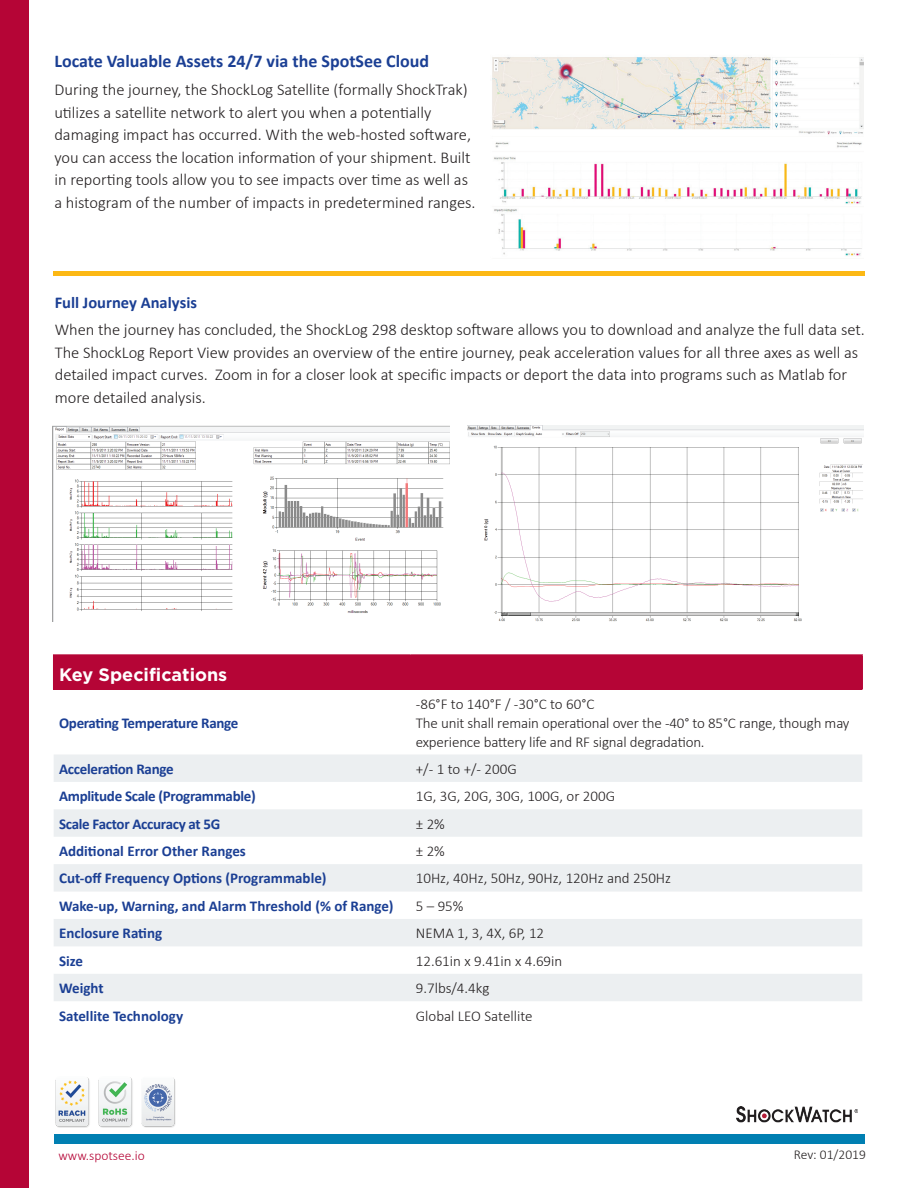
<style>
.page{position:relative;width:918px;height:1188px;background:#fff}
.page>*{position:absolute;margin:0;border:0;box-sizing:border-box;transform-origin:0 0}
.t1{font:700 18px "Calibri";color:#1b3f94}
.t2{font:700 18px "Gotham";color:#fff}
.t3{font:300 16.5px/22.5px "Calibri";color:#231f20}
.t4{font:700 16.5px "Calibri";color:#1b3f94}
.t5{font:300 15px/18.9px "Calibri";letter-spacing:-.01em;color:#231f20}
.t6{font:700 15px "Calibri";letter-spacing:-.01em;color:#1b3f94}
.t7{font:300 13.5px "Calibri";color:#b50536}
.t8{font:300 13.5px "Calibri";color:#231f20}
</style>
<div class="page">
<div style="left:0;top:0;width:29px;height:1188px;background:#b50536"></div>
<div style="left:53px;top:271px;width:811px;height:5px;background:#fcb814"></div>
<img style="left:492px;top:57px;width:372px;height:199px">
<img style="left:53px;top:425px;width:397px;height:196px">
<img style="left:467px;top:425px;width:397px;height:196px">
<div style="left:54px;top:655px;width:808px;height:35px;background:#b50536"></div>
<svg style="left:54px;top:755px;width:808px;height:246px;fill:#eceff1"></svg>
<hr style="left:53px;top:654px;width:357px;height:2px;background:#b50536">
<hr style="left:53px;top:656px;width:1px;height:34px;background:#b50536">
<hr style="left:410px;top:654px;width:453px;height:2px;background:#b50536">
<hr style="left:862px;top:656px;width:1px;height:34px;background:#b50536">
<div style="left:54px;top:1134px;width:810px;height:9px;background:#007fb2"></div>
<img style="left:737px;top:1106px;width:121px;height:16px">
<img style="left:55px;top:1077px;width:35px;height:51px">
<img style="left:141px;top:1078px;width:35px;height:50px">
<img style="left:98px;top:1077px;width:35px;height:51px">
<p class="t1" style="left:54px;top:49px;width:376px">Locate Valuable Assets 24/7 via the SpotSee Cloud</p>
<p class="t3" style="left:54px;top:78px;width:423px">During the journey, the ShockLog Satellite (formally ShockTrak) utilizes a satellite network to alert you when a potentially damaging impact has occurred. With the web-hosted software, you can access the location information of your shipment. Built in reporting tools allow you to see impacts over time as well as a histogram of the number of impacts in predetermined ranges.</p>
<p class="t4" style="left:55px;top:292px;width:144px">Full Journey Analysis</p>
<p class="t3" style="left:55px;top:318px;width:812px">When the journey has concluded, the ShockLog 298 desktop software allows you to download and analyze the full data set.<br>The ShockLog Report View provides an overview of the entire journey, peak acceleration values for all three axes as well as detailed impact curves. Zoom in for a closer look at specific impacts or deport the data into programs such as Matlab for more detailed analysis.</p>
<p class="t2" style="left:59px;top:664px;width:170px">Key Specifications</p>
<p class="t6" style="left:59px;top:713px;width:181px">Operating Temperature Range</p>
<p class="t5" style="left:416px;top:694px;width:435px">-86°F to 140°F / -30°C to 60°C<br>The unit shall remain operational over the -40° to 85°C range, though may experience battery life and RF signal degradation.</p>
<p class="t6" style="left:59px;top:759px;width:116px">Acceleration Range</p>
<p class="t5" style="left:416px;top:759px;width:102px">+/- 1 to +/- 200G</p>
<p class="t6" style="left:59px;top:787px;width:198px">Amplitude Scale (Programmable)</p>
<p class="t5" style="left:416px;top:786px;width:201px">1G, 3G, 20G, 30G, 100G, or 200G</p>
<p class="t6" style="left:59px;top:814px;width:163px">Scale Factor Accuracy at 5G</p>
<p class="t5" style="left:416px;top:814px;width:31px">± 2%</p>
<p class="t6" style="left:59px;top:842px;width:188px">Additional Error Other Ranges</p>
<p class="t5" style="left:416px;top:841px;width:31px">± 2%</p>
<p class="t6" style="left:59px;top:869px;width:269px">Cut-off Frequency Options (Programmable)</p>
<p class="t5" style="left:416px;top:868px;width:257px">10Hz, 40Hz, 50Hz, 90Hz, 120Hz and 250Hz</p>
<p class="t6" style="left:59px;top:896px;width:336px">Wake-up, Warning, and Alarm Threshold (% of Range)</p>
<p class="t5" style="left:416px;top:896px;width:49px">5 – 95%</p>
<p class="t6" style="left:59px;top:924px;width:105px">Enclosure Rating</p>
<p class="t5" style="left:416px;top:923px;width:130px">NEMA 1, 3, 4X, 6P, 12</p>
<p class="t6" style="left:59px;top:951px;width:26px">Size</p>
<p class="t5" style="left:416px;top:951px;width:148px">12.61in x 9.41in x 4.69in</p>
<p class="t6" style="left:59px;top:979px;width:46px">Weight</p>
<p class="t5" style="left:416px;top:978px;width:75px">9.7lbs/4.4kg</p>
<p class="t6" style="left:59px;top:1006px;width:126px">Satellite Technology</p>
<p class="t5" style="left:416px;top:1005px;width:118px">Global LEO Satellite</p>
<p class="t7" style="left:59px;top:1147px;width:88px">www.spotsee.io</p>
<p class="t8" style="left:794px;top:1147px;width:74px">Rev: 01/2019</p>
</div>
